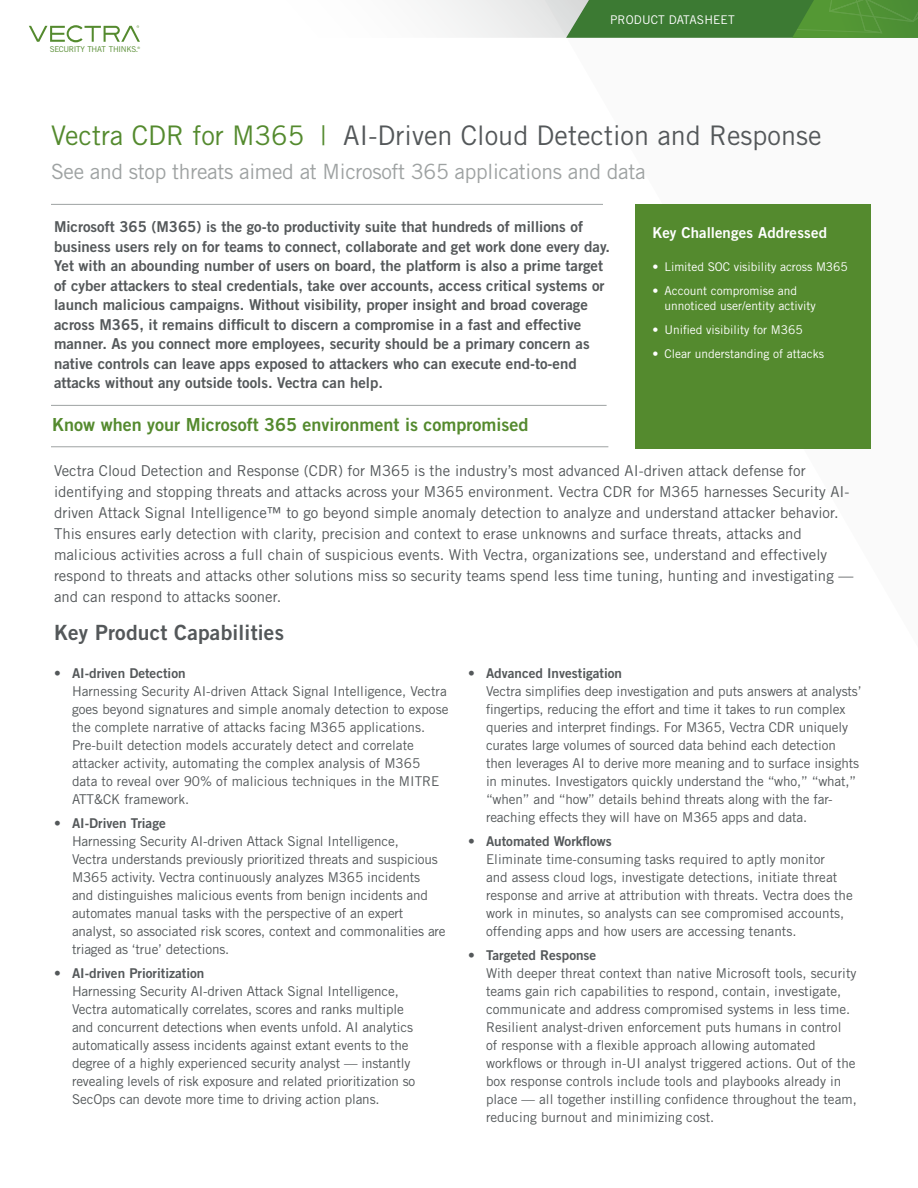
<style>
.page{position:relative;width:918px;height:1188px;background:#fff}
.page>*{position:absolute;margin:0;border:0;box-sizing:border-box;transform-origin:0 0}
.t1{font:27px "Trade Gothic LT Std";color:#54585a}
.t2{font:21px "Trade Gothic LT Std";letter-spacing:-.015em;color:#9ea2a2}
.subhead{font:21px "Trade Gothic LT Std Bd 2";letter-spacing:.01em;color:#54585a}
.bodycopy{font:18px "Trade Gothic LT Std Bd 2";color:#548a2e}
.bodycopy-2{font:15px/21px "Trade Gothic LT Std";color:#54585a}
.intro{font:15px/19.5px "Trade Gothic LT Std Bd 2";color:#54585a}
.Sidebar_Head{font:15px "Trade Gothic LT Std Bd 2";letter-spacing:.01em;color:#fff}
.Body_bullets{font:13.5px/18px "Trade Gothic LT Std";letter-spacing:-.01em;color:#54585a}
.t3{font:12px/15px "Trade Gothic LT Std";color:#fff}
.t4{font:7.95px "Trade Gothic LT Std";letter-spacing:-.04em;color:#548a2e}
.t5{font:3.3px "Trade Gothic LT Std";color:#548a2e}
.s1{color:#548a2e}
.s2{font-family:"Trade Gothic LT Std Bd 2"}
</style>
<div class="page">
<svg style="left:29px;top:0;width:889px;height:42px"></svg>
<div style="left:635px;top:204px;width:236px;height:244px;background:#548a2e"></div>
<hr style="left:51px;top:204px;width:552px;height:1px;background:#9ea2a2">
<hr style="left:51px;top:405px;width:556px;height:1px;background:#9ea2a2">
<hr style="left:51px;top:446px;width:557px;height:1px;background:#9ea2a2">
<p class="t4" style="left:50px;top:45px;width:90px">SECURITY THAT THINKS.</p>
<p class="t5" style="left:138px;top:46px;width:4px">®</p>
<p class="t3" style="left:610px;top:12px;width:126px">PRODUCT DATASHEET</p>
<p class="t1" style="left:51px;top:120px;width:772px"><span class="s1">Vectra CDR for M365 |</span> AI-Driven Cloud Detection and Response</p>
<p class="t2" style="left:51px;top:159px;width:596px">See and stop threats aimed at Microsoft 365 applications and data</p>
<p class="intro" style="left:54px;top:217px;width:558px">Microsoft 365 (M365) is the go-to productivity suite that hundreds of millions of business users rely on for teams to connect, collaborate and get work done every day.<br>Yet with an abounding number of users on board, the platform is also a prime target of cyber attackers to steal credentials, take over accounts, access critical systems or launch malicious campaigns. Without visibility, proper insight and broad coverage across M365, it remains difficult to discern a compromise in a fast and effective manner. As you connect more employees, security should be a primary concern as native controls can leave apps exposed to attackers who can execute end-to-end attacks without any outside tools. Vectra can help.</p>
<p class="bodycopy" style="left:52px;top:413px;width:478px">Know when your Microsoft 365 environment is compromised</p>
<p class="Sidebar_Head" style="left:652px;top:224px;width:176px">Key Challenges Addressed</p>
<p class="t3" style="left:652px;top:259px;width:197px">• Limited SOC visibility across M365</p>
<p class="t3" style="left:664px;top:283px;width:153px;text-indent:-12px">• Account compromise and unnoticed user/entity activity</p>
<p class="t3" style="left:652px;top:322px;width:152px">• Unified visibility for M365</p>
<p class="t3" style="left:652px;top:346px;width:173px">• Clear understanding of attacks</p>
<p class="bodycopy-2" style="left:54px;top:460px;width:801px">Vectra Cloud Detection and Response (CDR) for M365 is the industry’s most advanced AI-driven attack defense for identifying and stopping threats and attacks across your M365 environment. Vectra CDR for M365 harnesses Security AI&shy;driven Attack Signal Intelligence™ to go beyond simple anomaly detection to analyze and understand attacker behavior.<br>This ensures early detection with clarity, precision and context to erase unknowns and surface threats, attacks and malicious activities across a full chain of suspicious events. With Vectra, organizations see, understand and effectively respond to threats and attacks other solutions miss so security teams spend less time tuning, hunting and investigating — and can respond to attacks sooner.</p>
<p class="subhead" style="left:54px;top:619px;width:231px">Key Product Capabilities</p>
<p class="Body_bullets" style="left:72px;top:664px;width:378px;text-indent:-18px">• <span class="s2">AI-driven Detection<br></span>Harnessing Security AI-driven Attack Signal Intelligence, Vectra goes beyond signatures and simple anomaly detection to expose the complete narrative of attacks facing M365 applications.<br>Pre-built detection models accurately detect and correlate attacker activity, automating the complex analysis of M365 data to reveal over 90% of malicious techniques in the MITRE ATT&amp;CK framework.</p>
<p class="Body_bullets" style="left:72px;top:814px;width:375px;text-indent:-18px">• <span class="s2">AI-Driven Triage<br></span>Harnessing Security AI-driven Attack Signal Intelligence,<br>Vectra understands previously prioritized threats and suspicious M365 activity. Vectra continuously analyzes M365 incidents<br>and distinguishes malicious events from benign incidents and automates manual tasks with the perspective of an expert analyst, so associated risk scores, context and commonalities are triaged as ‘true’ detections.</p>
<p class="Body_bullets" style="left:72px;top:964px;width:345px;text-indent:-18px">• <span class="s2">AI-driven Prioritization<br></span>Harnessing Security AI-driven Attack Signal Intelligence, Vectra automatically correlates, scores and ranks multiple and concurrent detections when events unfold. AI analytics automatically assess incidents against extant events to the degree of a highly experienced security analyst — instantly revealing levels of risk exposure and related prioritization so SecOps can devote more time to driving action plans.</p>
<p class="Body_bullets" style="left:486px;top:664px;width:377px;text-indent:-18px">• <span class="s2">Advanced Investigation<br></span>Vectra simplifies deep investigation and puts answers at analysts’ fingertips, reducing the effort and time it takes to run complex queries and interpret findings. For M365, Vectra CDR uniquely curates large volumes of sourced data behind each detection then leverages AI to derive more meaning and to surface insights in minutes. Investigators quickly understand the “who,” “what,” “when” and “how” details behind threats along with the far&shy;reaching effects they will have on M365 apps and data.</p>
<p class="Body_bullets" style="left:486px;top:832px;width:368px;text-indent:-18px">• <span class="s2">Automated Workflows<br></span>Eliminate time-consuming tasks required to aptly monitor<br>and assess cloud logs, investigate detections, initiate threat response and arrive at attribution with threats. Vectra does the work in minutes, so analysts can see compromised accounts, offending apps and how users are accessing tenants.</p>
<p class="Body_bullets" style="left:486px;top:946px;width:372px;text-indent:-18px">• <span class="s2">Targeted Response<br></span>With deeper threat context than native Microsoft tools, security teams gain rich capabilities to respond, contain, investigate, communicate and address compromised systems in less time.<br>Resilient analyst-driven enforcement puts humans in control<br>of response with a flexible approach allowing automated workflows or through in-UI analyst triggered actions. Out of the box response controls include tools and playbooks already in place — all together instilling confidence throughout the team, reducing burnout and minimizing cost.</p>
</div>
